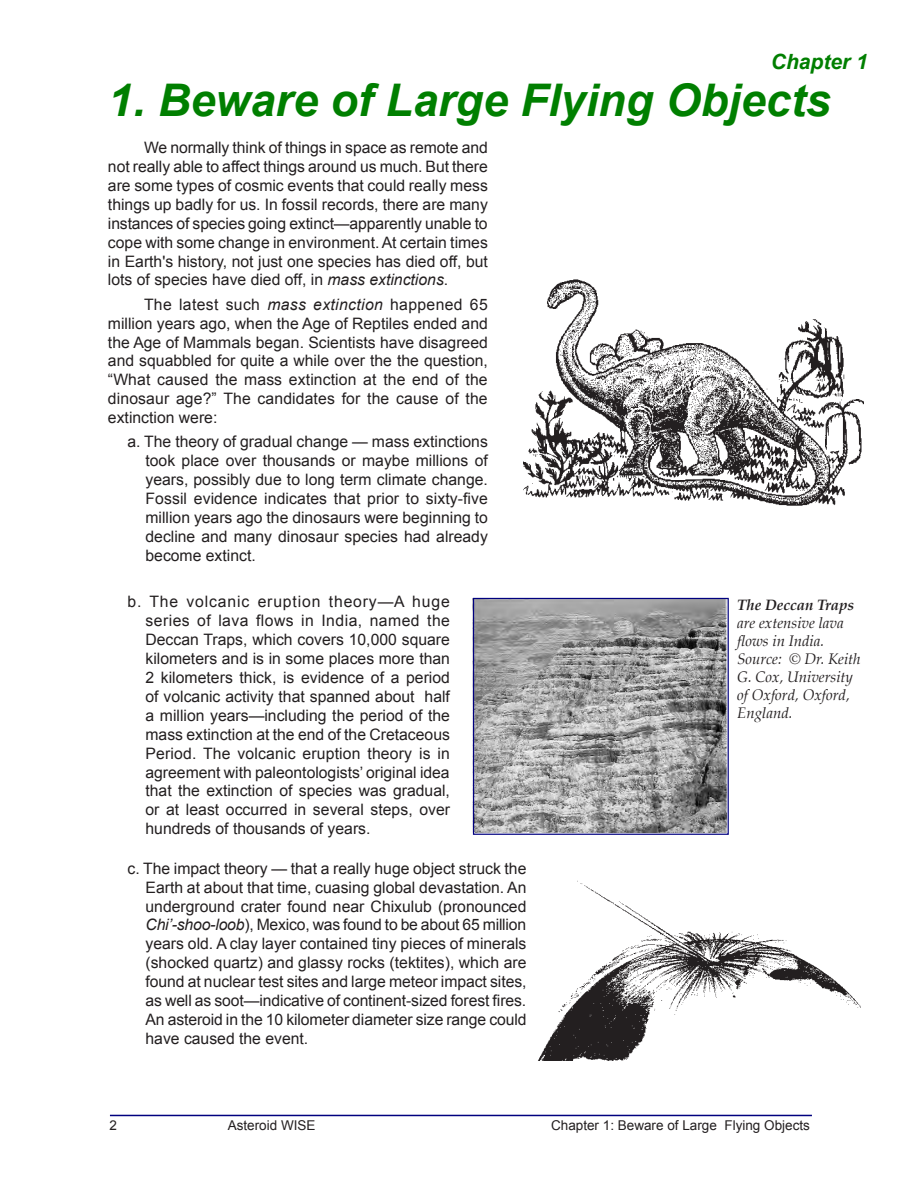
<style>
.page{position:relative;width:918px;height:1188px;background:#fff}
.page>*{position:absolute;margin:0;border:0;box-sizing:border-box;transform-origin:0 0}
.t1{font:italic 700 45px "Arial";color:#007f00}
.t2{font:italic 700 21px "Arial";color:#007f00}
.t3{font:15.75px/18.9px "Arial";color:#231f20;text-align:justify}
.t4{font:italic 15px/18px "Palatino";color:#231f20}
.t5{font:italic 700 15px "Palatino";color:#231f20}
.t6{font:13.5px "Arial";color:#231f20}
.s1{font-style:italic}
</style>
<div class="page">
<hr style="left:110px;top:1115px;width:702px;height:1px;background:#00007f">
<img style="left:524px;top:279px;width:340px;height:226px">
<img style="left:475px;top:600px;width:252px;height:233px">
<div style="left:473px;top:598px;width:256px;height:237px;border:1px solid #00007f"></div>
<img style="left:538px;top:880px;width:323px;height:180px">
<h2 class="t2" style="left:771px;top:48px;width:98px">Chapter 1</h2>
<h1 class="t1" style="left:108px;top:71px;width:724px">1. Beware of Large Flying Objects</h1>
<p class="t3" style="left:108px;top:138px;width:381px;text-indent:36px">We normally think of things in space as remote and not really able to affect things around us much. But there are some types of cosmic events that could really mess things up badly for us. In fossil records, there are many instances of species going extinct—apparently unable to cope with some change in environment. At certain times in Earth's history, not just one species has died off, but lots of species have died off, in <span class="s1">mass extinctions</span>.</p>
<p class="t3" style="left:108px;top:295px;width:381px;text-indent:36px">The latest such <span class="s1">mass extinction</span> happened 65 million years ago, when the Age of Reptiles ended and the Age of Mammals began. Scientists have disagreed and squabbled for quite a while over the the question, “What caused the mass extinction at the end of the dinosaur age?” The candidates for the cause of the extinction were:</p>
<p class="t3" style="left:145px;top:433px;width:344px;text-indent:-18px">a. The theory of gradual change — mass extinctions took place over thousands or maybe millions of years, possibly due to long term climate change.<br>Fossil evidence indicates that prior to sixty-five million years ago the dinosaurs were beginning to decline and many dinosaur species had already become extinct.</p>
<p class="t3" style="left:145px;top:593px;width:306px;text-indent:-18px">b. The volcanic eruption theory—A huge series of lava flows in India, named the Deccan Traps, which covers 10,000 square kilometers and is in some places more than 2 kilometers thick, is evidence of a period of volcanic activity that spanned about half a million years—including the period of the mass extinction at the end of the Cretaceous Period. The volcanic eruption theory is in agreement with paleontologists’ original idea that the extinction of species was gradual, or at least occurred in several steps, over hundreds of thousands of years.</p>
<p class="t5" style="left:737px;top:593px;width:118px">The Deccan Traps</p>
<p class="t4" style="left:737px;top:614px;width:125px">are extensive lava flows in India.<br>Source: © Dr. Keith<br>G. Cox, University of Oxford, Oxford,<br>England.</p>
<p class="t3" style="left:146px;top:859px;width:383px;text-indent:-18px">c. The impact theory — that a really huge object struck the Earth at about that time, cuasing global devastation. An underground crater found near Chixulub (pronounced <span class="s1">Chi’-shoo-loob</span>), Mexico, was found to be about 65 million years old. A clay layer contained tiny pieces of minerals (shocked quartz) and glassy rocks (tektites), which are found at nuclear test sites and large meteor impact sites, as well as soot—indicative of continent-sized forest fires.<br>An asteroid in the 10 kilometer diameter size range could have caused the event.</p>
<p class="t6" style="left:110px;top:1117px;width:9px">2</p>
<p class="t6" style="left:228px;top:1117px;width:89px">Asteroid WISE</p>
<p class="t6" style="left:551px;top:1117px;width:260px">Chapter 1: Beware of Large Flying Objects</p>
</div>
